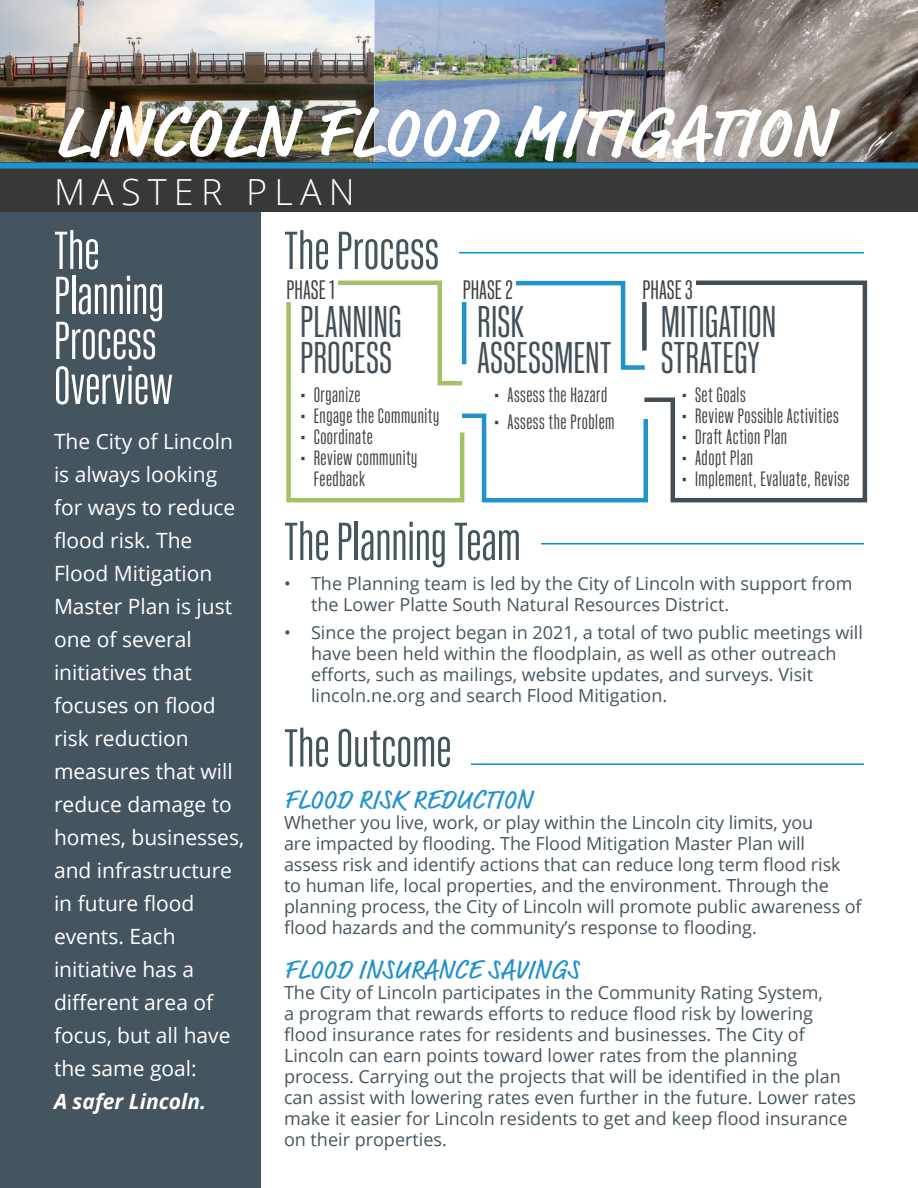
<style>
.page{position:relative;width:918px;height:1188px;background:#fff}
.page>*{position:absolute;margin:0;border:0;box-sizing:border-box;transform-origin:0 0}
.t1{font:700 72px "Market Pro";letter-spacing:.01em;color:#fff}
.Body{font:54px "Kaneda Gothic";color:#45555f}
.Body-2{font:54px "Kaneda Gothic";color:#fff}
.t2{font:45px "Kaneda Gothic";color:#434f58}
.t3{font:300 36px "Open Sans";letter-spacing:.2em;color:#fff}
.Body-3{font:27px "Market Pro";letter-spacing:.01em;color:#2192cd}
.t4{font:27px "Kaneda Gothic";color:#3c413e}
.Body-4{font:21px/33px "Open Sans";color:#fff}
.Body-5{font:21px "Kaneda Gothic";letter-spacing:.025em;color:#3c413e}
.Body-6{font:italic 700 21px "Open Sans";color:#fff}
.Body-7{font:18px/21px "Open Sans";color:#45555f}
</style>
<div class="page">
<div style="left:0;top:181px;width:260px;height:1007px;background:#45555f"></div>
<img style="left:0;top:0;width:918px;height:163px">
<div style="left:0;top:163px;width:918px;height:49px;background:#363936"></div>
<div style="left:0;top:163px;width:918px;height:6px;background:#2192cd"></div>
<hr style="left:459px;top:252px;width:405px;height:1px;background:#0091ce">
<hr style="left:541px;top:543px;width:323px;height:1px;background:#0091ce">
<hr style="left:471px;top:764px;width:393px;height:1px;background:#0091ce">
<svg style="left:650px;top:280px;width:218px;height:223px"></svg>
<svg style="left:286px;top:280px;width:364px;height:223px"></svg>
<div style="left:284px;top:271px;width:53px;height:31px;background:#fff"></div>
<div style="left:460px;top:271px;width:56px;height:31px;background:#fff"></div>
<div style="left:640px;top:271px;width:56px;height:31px;background:#fff"></div>
<p class="t1" style="left:54px;top:81px;width:781px">LINCOLN FLOOD MITIGATION</p>
<p class="t3" style="left:54px;top:167px;width:302px">MASTER PLAN</p>
<p class="Body-2" style="left:54px;top:221px;width:47px">The</p>
<p class="Body-2" style="left:54px;top:266px;width:112px">Planning</p>
<p class="Body-2" style="left:54px;top:311px;width:104px">Process</p>
<p class="Body-2" style="left:54px;top:356px;width:121px">Overview</p>
<p class="Body-4" style="left:54px;top:424px;width:192px">The City of Lincoln is always looking for ways to reduce flood risk. The<br>Flood Mitigation<br>Master Plan is just one of several initiatives that focuses on flood risk reduction measures that will reduce damage to homes, businesses, and infrastructure in future flood events. Each initiative has a different area of focus, but all have the same goal:</p>
<p class="Body-6" style="left:54px;top:1087px;width:154px">A safer Lincoln.</p>
<p class="Body" style="left:284px;top:221px;width:157px">The Process</p>
<p class="t4" style="left:287px;top:275px;width:50px">PHASE 1</p>
<p class="t4" style="left:463px;top:275px;width:52px">PHASE 2</p>
<p class="t4" style="left:643px;top:275px;width:52px">PHASE 3</p>
<p class="t2" style="left:300px;top:297px;width:103px">PLANNING</p>
<p class="t2" style="left:300px;top:333px;width:93px">PROCESS</p>
<p class="Body-5" style="left:300px;top:384px;width:62px">• Organize</p>
<p class="Body-5" style="left:300px;top:405px;width:140px">• Engage the Community</p>
<p class="Body-5" style="left:300px;top:426px;width:74px">• Coordinate</p>
<p class="Body-5" style="left:300px;top:447px;width:119px">• Review community</p>
<p class="Body-5" style="left:314px;top:468px;width:53px">Feedback</p>
<p class="t2" style="left:477px;top:297px;width:49px">RISK</p>
<p class="t2" style="left:477px;top:333px;width:136px">ASSESSMENT</p>
<p class="t2" style="left:661px;top:297px;width:117px">MITIGATION</p>
<p class="t2" style="left:661px;top:333px;width:101px">STRATEGY</p>
<p class="Body-5" style="left:494px;top:384px;width:115px">• Assess the Hazard</p>
<p class="Body-5" style="left:494px;top:411px;width:122px">• Assess the Problem</p>
<p class="Body-5" style="left:682px;top:384px;width:66px">• Set Goals</p>
<p class="Body-5" style="left:682px;top:405px;width:159px">• Review Possible Activities</p>
<p class="Body-5" style="left:682px;top:426px;width:107px">• Draft Action Plan</p>
<p class="Body-5" style="left:682px;top:447px;width:73px">• Adopt Plan</p>
<p class="Body-5" style="left:682px;top:468px;width:170px">• Implement, Evaluate, Revise</p>
<p class="Body" style="left:284px;top:512px;width:238px">The Planning Team</p>
<p class="Body-7" style="left:311px;top:572px;width:543px;text-indent:-27px">• The Planning team is led by the City of Lincoln with support from the Lower Platte South Natural Resources District.</p>
<p class="Body-7" style="left:311px;top:621px;width:554px;text-indent:-27px">• Since the project began in 2021, a total of two public meetings will have been held within the floodplain, as well as other outreach efforts, such as mailings, website updates, and surveys. Visit lincoln.ne.org and search Flood Mitigation.</p>
<p class="Body" style="left:284px;top:718px;width:169px">The Outcome</p>
<p class="Body-3" style="left:284px;top:781px;width:250px">FLOOD RISK REDUCTION</p>
<p class="Body-7" style="left:284px;top:811px;width:579px">Whether you live, work, or play within the Lincoln city limits, you<br>are impacted by flooding. The Flood Mitigation Master Plan will assess risk and identify actions that can reduce long term flood risk to human life, local properties, and the environment. Through the planning process, the City of Lincoln will promote public awareness of flood hazards and the community’s response to flooding.</p>
<p class="Body-3" style="left:284px;top:951px;width:296px">FLOOD INSURANCE SAVINGS</p>
<p class="Body-7" style="left:284px;top:982px;width:541px">The City of Lincoln participates in the Community Rating System,</p>
<p class="Body-7" style="left:284px;top:1003px;width:530px">a program that rewards efforts to reduce flood risk by lowering</p>
<p class="Body-7" style="left:284px;top:1024px;width:574px">flood insurance rates for residents and businesses. The City of Lincoln can earn points toward lower rates from the planning process. Carrying out the projects that will be identified in the plan can assist with lowering rates even further in the future. Lower rates make it easier for Lincoln residents to get and keep flood insurance on their properties.</p>
</div>
